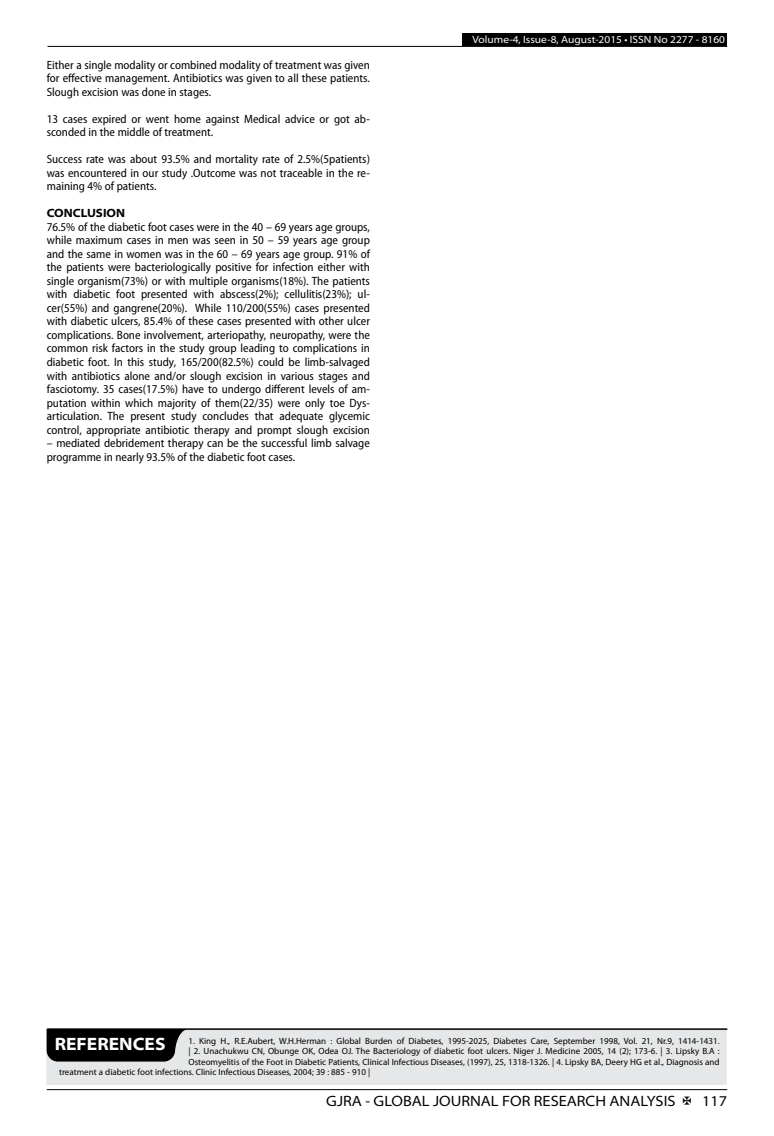
<style>
.page{position:relative;width:774px;height:1136px;background:#fff}
.page>*{position:absolute;margin:0;border:0;box-sizing:border-box;transform-origin:0 0}
.t1{font:700 semi-expanded 18px "Myriad Pro";color:#fff}
.t2{font:semi-expanded 15px "Myriad Pro";color:#000}
.t3{font:semi-condensed 12px/13.5px "Myriad Pro";color:#000;text-align:justify}
.t4{font:700 semi-expanded 12px "Myriad Pro";color:#000}
.t5{font:semi-expanded 10.5px "Myriad Pro";color:#fff}
.t6{font:9px "Myriad Pro";color:#000}
</style>
<div class="page">
<hr style="left:47px;top:1089px;width:680px;height:1px;background:#000">
<div style="left:462px;top:33px;width:265px;height:13px;background:#000"></div>
<hr style="left:47px;top:46px;width:680px;height:1px;background:#000">
<div style="left:46px;top:1028px;width:681px;height:56px;background:#e6e7e8"></div>
<hr style="left:48px;top:1028px;width:679px;height:1px;background:#000">
<svg style="left:47px;top:1028px;width:141px;height:33px;background:#151515"></svg>
<p class="t3" style="left:47px;top:58px;width:325px">Either a single modality or combined modality of treatment was given for effective management. Antibiotics was given to all these patients.<br>Slough excision was done in stages.</p>
<p class="t3" style="left:47px;top:112px;width:325px">13 cases expired or went home against Medical advice or got ab&shy;sconded in the middle of treatment.</p>
<p class="t3" style="left:47px;top:153px;width:325px">Success rate was about 93.5% and mortality rate of 2.5%(5patients) was encountered in our study .Outcome was not traceable in the re&shy;maining 4% of patients.</p>
<p class="t4" style="left:47px;top:206px;width:80px">CONCLUSION</p>
<p class="t3" style="left:47px;top:220px;width:325px">76.5% of the diabetic foot cases were in the 40 – 69 years age groups, while maximum cases in men was seen in 50 – 59 years age group and the same in women was in the 60 – 69 years age group. 91% of the patients were bacteriologically positive for infection either with single organism(73%) or with multiple organisms(18%). The patients with diabetic foot presented with abscess(2%); cellulitis(23%); ul&shy;cer(55%) and gangrene(20%). While 110/200(55%) cases presented with diabetic ulcers, 85.4% of these cases presented with other ulcer complications. Bone involvement, arteriopathy, neuropathy, were the common risk factors in the study group leading to complications in diabetic foot. In this study, 165/200(82.5%) could be limb-salvaged with antibiotics alone and/or slough excision in various stages and fasciotomy. 35 cases(17.5%) have to undergo different levels of am&shy;putation within which majority of them(22/35) were only toe Dys&shy;articulation. The present study concludes that adequate glycemic control, appropriate antibiotic therapy and prompt slough excision</p>
<p class="t3" style="left:47px;top:436px;width:325px">– mediated debridement therapy can be the successful limb salvage programme in nearly 93.5% of the diabetic foot cases.</p>
<p class="t5" style="left:472px;top:34px;width:254px">Volume-4, Issue-8, August-2015 • ISSN No 2277 - 8160</p>
<h1 class="t1" style="left:55px;top:1033px;width:112px">REFERENCES</h1>
<p class="t6" style="left:188px;top:1035px;width:533px">1. King H., R.E.Aubert, W.H.Herman : Global Burden of Diabetes, 1995-2025, Diabetes Care, September 1998, Vol. 21, Nr.9, 1414-1431.</p>
<p class="t6" style="left:188px;top:1046px;width:533px">| 2. Unachukwu CN, Obunge OK, Odea OJ. The Bacteriology of diabetic foot ulcers. Niger J. Medicine 2005, 14 (2); 173-6. | 3. Lipsky B.A :</p>
<p class="t6" style="left:188px;top:1056px;width:533px">Osteomyelitis of the Foot in Diabetic Patients, Clinical Infectious Diseases, (1997), 25, 1318-1326. | 4. Lipsky BA, Deery HG et al., Diagnosis and</p>
<p class="t6" style="left:59px;top:1067px;width:313px">treatment a diabetic foot infections. Clinic Infectious Diseases, 2004; 39 : 885 - 910 |</p>
<p class="t2" style="left:326px;top:1092px;width:351px">GJRA - GLOBAL JOURNAL FOR RESEARCH ANALYSIS</p>
<p class="t2" style="left:702px;top:1092px;width:27px">117</p>
</div>
